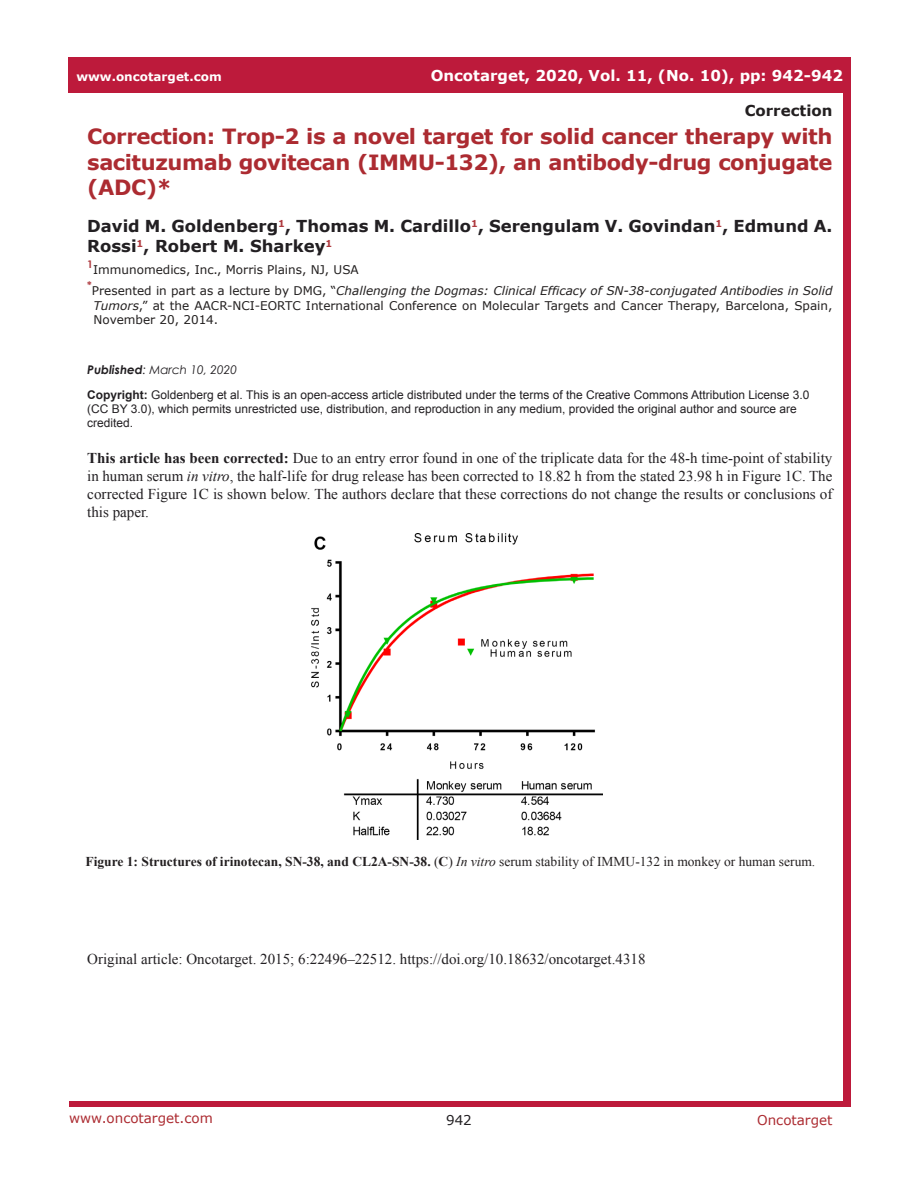
<style>
.page{position:relative;width:918px;height:1188px;background:#fff}
.page>*{position:absolute;margin:0;border:0;box-sizing:border-box;transform-origin:0 0}
.t1{font:700 21px/25.2px "Verdana";letter-spacing:-.02em;color:#ac2b31;text-align:justify}
.Authors{font:700 16.5px/19.8px "Verdana";color:#221f22}
.BodyText{font:15px/18px "Times New Roman";color:#221f22;text-align:justify}
.t2{font:700 15px "Verdana";color:#fff}
.t3{font:700 15px "Verdana";color:#231f20}
.Figuretrx{font:700 13.5px "Times New Roman";color:#231f20}
.t4{font:13.5px "Verdana";color:#ac2b31}
.t5{font:13.5px "Verdana";color:#221f22}
.Location{font:12px/14.4px "Verdana";color:#221f1f;text-align:justify}
.Copy_Left{font:12px/14.4px "Arial";color:#221f22}
.Date{font:italic 12px "Century Gothic";color:#221f22}
.t6{font:700 12px "Verdana";color:#fff}
.Location-2{font:700 10.5px "Century Gothic";color:#ae3a3f}
.s1{font-style:italic}
.s2{font-weight:700}
.s3{font-weight:400}
.s4{font-weight:400;font-style:italic}
</style>
<div class="page">
<div style="left:69px;top:57px;width:781px;height:36px;background:#bd1a3b"></div>
<img style="left:312px;top:534px;width:290px;height:305px">
<p class="t6" style="left:76px;top:68px;width:147px">www.oncotarget.com</p>
<p class="t2" style="left:431px;top:65px;width:414px">Oncotarget, 2020, Vol. 11, (No. 10), pp: 942-942</p>
<p class="t3" style="left:745px;top:100px;width:89px">Correction</p>
<p class="t1" style="left:87px;top:124px;width:747px">Correction: Trop-2 is a novel target for solid cancer therapy with sacituzumab govitecan (IMMU-132), an antibody-drug conjugate (ADC)*</p>
<p class="Authors" style="left:87px;top:216px;width:747px">David M. Goldenberg<sup>1</sup>, Thomas M. Cardillo<sup>1</sup>, Serengulam V. Govindan<sup>1</sup>, Edmund A.<br>Rossi<sup>1</sup>, Robert M. Sharkey<sup>1</sup></p>
<p class="Location-2" style="left:87px;top:256px;width:7px">1</p>
<p class="Location" style="left:93px;top:262px;width:267px">Immunomedics, Inc., Morris Plains, NJ, USA</p>
<p class="Location-2" style="left:87px;top:278px;width:6px">*</p>
<p class="Location" style="left:92px;top:284px;width:742px">Presented in part as a lecture by DMG, “<span class="s1">Challenging the Dogmas: Clinical Efficacy of SN-38-conjugated Antibodies in Solid Tumors</span>,” at the AACR-NCI-EORTC International Conference on Molecular Targets and Cancer Therapy, Barcelona, Spain, November 20, 2014.</p>
<p class="Date" style="left:87px;top:361px;width:151px"><span class="s2">Published</span>: March 10, 2020</p>
<p class="Copy_Left" style="left:87px;top:387px;width:724px"><span class="s2">Copyright:</span> Goldenberg et al. This is an open-access article distributed under the terms of the Creative Commons Attribution License 3.0 (CC BY 3.0), which permits unrestricted use, distribution, and reproduction in any medium, provided the original author and source are credited.</p>
<p class="BodyText" style="left:87px;top:449px;width:747px"><span class="s2">This article has been corrected:</span> Due to an entry error found in one of the triplicate data for the 48-h time-point of stability in human serum <span class="s1">in vitro</span>, the half-life for drug release has been corrected to 18.82 h from the stated 23.98 h in Figure 1C. The corrected Figure 1C is shown below. The authors declare that these corrections do not change the results or conclusions of this paper.</p>
<p class="Figuretrx" style="left:86px;top:853px;width:731px">Figure 1: Structures of irinotecan, SN-38, and CL2A-SN-38. <span class="s3">(</span>C<span class="s3">)</span> <span class="s4">In vitro</span> <span class="s3">serum stability of IMMU-132 in monkey or human serum.</span></p>
<p class="BodyText" style="left:87px;top:950px;width:560px">Original article: Oncotarget. 2015; 6:22496–22512. https://doi.org/10.18632/oncotarget.4318</p>
<p class="t4" style="left:69px;top:1109px;width:145px">www.oncotarget.com</p>
<p class="t5" style="left:446px;top:1111px;width:27px">942</p>
<p class="t4" style="left:757px;top:1111px;width:77px">Oncotarget</p>
</div>
